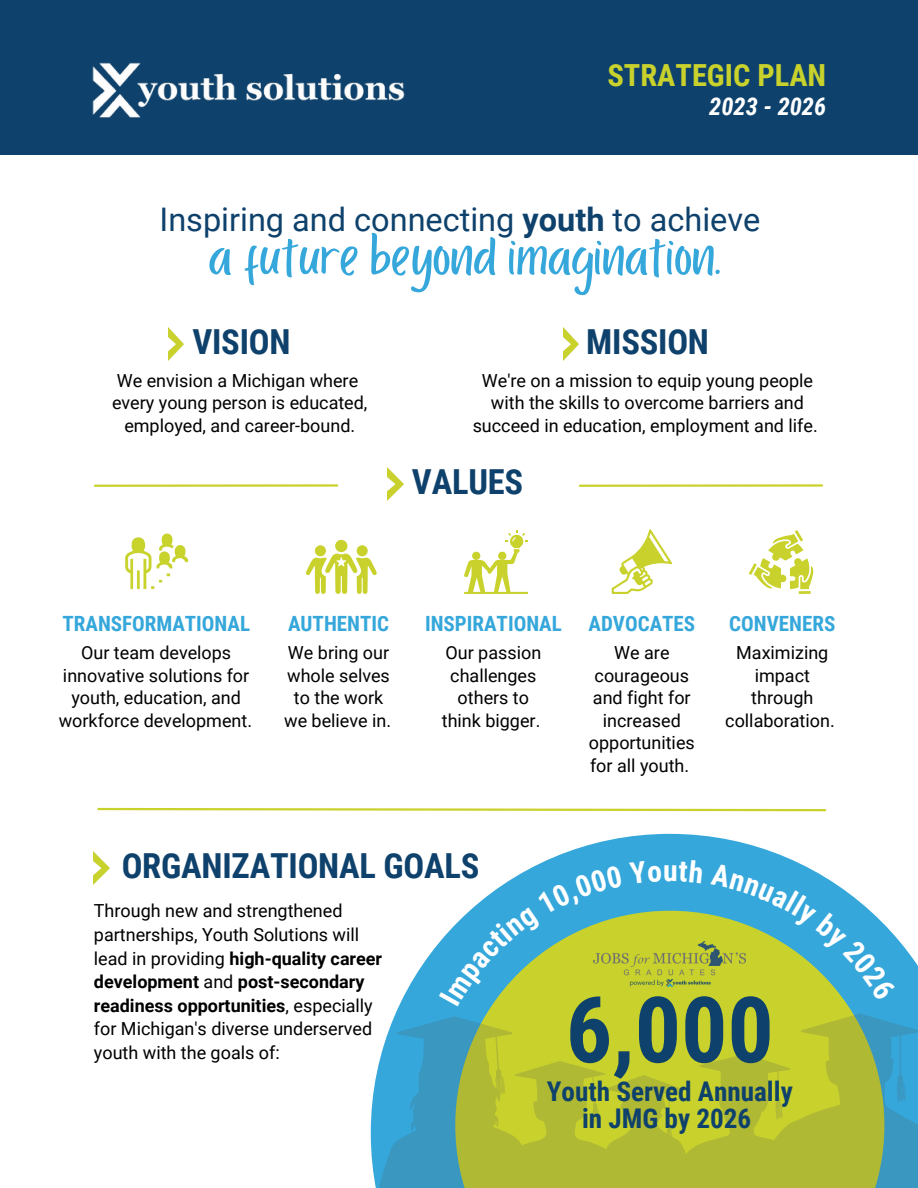
<style>
.page{position:relative;width:918px;height:1188px;background:#fff}
.page>*{position:absolute;margin:0;border:0;box-sizing:border-box;transform-origin:0 0}
.t1{font:700 91.65px "Roboto Condensed";color:#0e416b}
.t2{font:63.6px "Porcelain";letter-spacing:-.005em;color:#35a7db}
.t3{font:700 34.5px "Roboto Condensed";letter-spacing:-.005em;color:#0e416b}
.t4{font:32.55px "Roboto";color:#0e416b}
.t5{font:700 30.45px "Roboto Condensed";color:#c9d22c}
.t6{font:700 29.7px "Roboto Condensed";color:#fff}
.t7{font:700 27.15px/27px "Roboto Condensed";color:#0e416b;text-align:center}
.t8{font:italic 700 24.45px "Roboto Condensed";color:#fff}
.t9{font:700 21px "Roboto Condensed";color:#35a7db}
.t10{font:18px/22.5px "Roboto";color:#000;text-align:center}
.s1{font-weight:700}
</style>
<div class="page">
<div style="left:0;top:0;width:918px;height:155px;background:#0e416b"></div>
<img style="left:92px;top:62px;width:313px;height:56px">
<svg style="left:97px;top:807px;width:730px;height:5px"></svg>
<hr style="left:95px;top:484px;width:242px;height:3px;background:#c9d22c">
<hr style="left:580px;top:484px;width:242px;height:3px;background:#c9d22c">
<svg style="left:371px;top:834px;width:547px;height:354px"></svg>
<div style="left:455px;top:911px;width:429px;height:277px;background:#c9d22c"></div>
<svg style="left:377px;top:1014px;width:541px;height:174px"></svg>
<img style="left:168px;top:328px;width:16px;height:33px">
<img style="left:94px;top:852px;width:16px;height:32px">
<img style="left:563px;top:328px;width:16px;height:33px">
<img style="left:388px;top:468px;width:15px;height:32px">
<img style="left:623px;top:942px;width:87px;height:46px">
<img style="left:125px;top:533px;width:64px;height:57px">
<div style="left:315px;top:545px;width:11px;height:11px;background:#c9d22c;border-radius:50%"></div>
<div style="left:357px;top:545px;width:11px;height:11px;background:#c9d22c;border-radius:50%"></div>
<svg style="left:306px;top:554px;width:71px;height:40px"></svg>
<div style="left:335px;top:540px;width:12px;height:12px;background:#c9d22c;border-radius:50%"></div>
<svg style="left:464px;top:530px;width:64px;height:64px"></svg>
<svg style="left:612px;top:529px;width:60px;height:65px"></svg>
<svg style="left:749px;top:530px;width:65px;height:64px"></svg>
<svg style="left:439px;top:864px;width:184px;height:142px"></svg>
<svg style="left:629px;top:861px;width:33px;height:23px"></svg>
<svg style="left:679px;top:859px;width:24px;height:24px"></svg>
<svg style="left:710px;top:863px;width:187px;height:138px"></svg>
<p class="t5" style="left:607px;top:58px;width:220px">STRATEGIC PLAN</p>
<p class="t8" style="left:709px;top:93px;width:118px">2023 - 2026</p>
<p class="t4" style="left:160px;top:201px;width:602px">Inspiring and connecting <span class="s1">youth</span> to achieve</p>
<p class="t2" style="left:208px;top:220px;width:515px">a future beyond imagination.</p>
<h3 class="t3" style="left:192px;top:322px;width:100px">VISION</h3>
<h3 class="t10" style="left:117px;top:369px;width:243px">We envision a Michigan where</h3>
<p class="t10" style="left:112px;top:392px;width:257px">every young person is educated, employed, and career-bound.</p>
<h5 class="t3" style="left:586px;top:322px;width:124px">MISSION</h5>
<p class="t10" style="left:473px;top:369px;width:347px">We're on a mission to equip young people with the skills to overcome barriers and succeed in education, employment and life.</p>
<p class="t3" style="left:412px;top:462px;width:113px">VALUES</p>
<p class="t9" style="left:62px;top:612px;width:189px">TRANSFORMATIONAL</p>
<p class="t10" style="left:59px;top:642px;width:195px">Our team develops innovative solutions for youth, education, and workforce development.</p>
<p class="t9" style="left:288px;top:612px;width:102px">AUTHENTIC</p>
<p class="t10" style="left:284px;top:642px;width:109px">We bring our whole selves to the work we believe in.</p>
<p class="t9" style="left:425px;top:612px;width:138px">INSPIRATIONAL</p>
<p class="t10" style="left:442px;top:642px;width:101px">Our passion challenges others to think bigger.</p>
<p class="t9" style="left:589px;top:611px;width:108px">ADVOCATES</p>
<p class="t10" style="left:589px;top:642px;width:107px">We are courageous and fight for increased opportunities for all youth.</p>
<p class="t9" style="left:729px;top:611px;width:108px">CONVENERS</p>
<p class="t10" style="left:725px;top:642px;width:111px">Maximizing impact through collaboration.</p>
<p class="t3" style="left:122px;top:846px;width:359px">ORGANIZATIONAL GOALS</p>
<p class="t10" style="left:94px;top:899px;width:290px;line-height:23.7px;text-align:left">Through new and strengthened partnerships, Youth Solutions will lead in providing <span class="s1">high-quality career development</span> and <span class="s1">post-secondary readiness opportunities</span>, especially for Michigan's diverse underserved youth with the goals of:</p>
<h3 class="t6" style="left:663px;top:854px;width:16px">u</h3>
<p class="t1" style="left:566px;top:977px;width:209px">6,000</p>
<p class="t7" style="left:547px;top:1079px;width:247px">Youth Served Annually in JMG by 2026</p>
</div>
